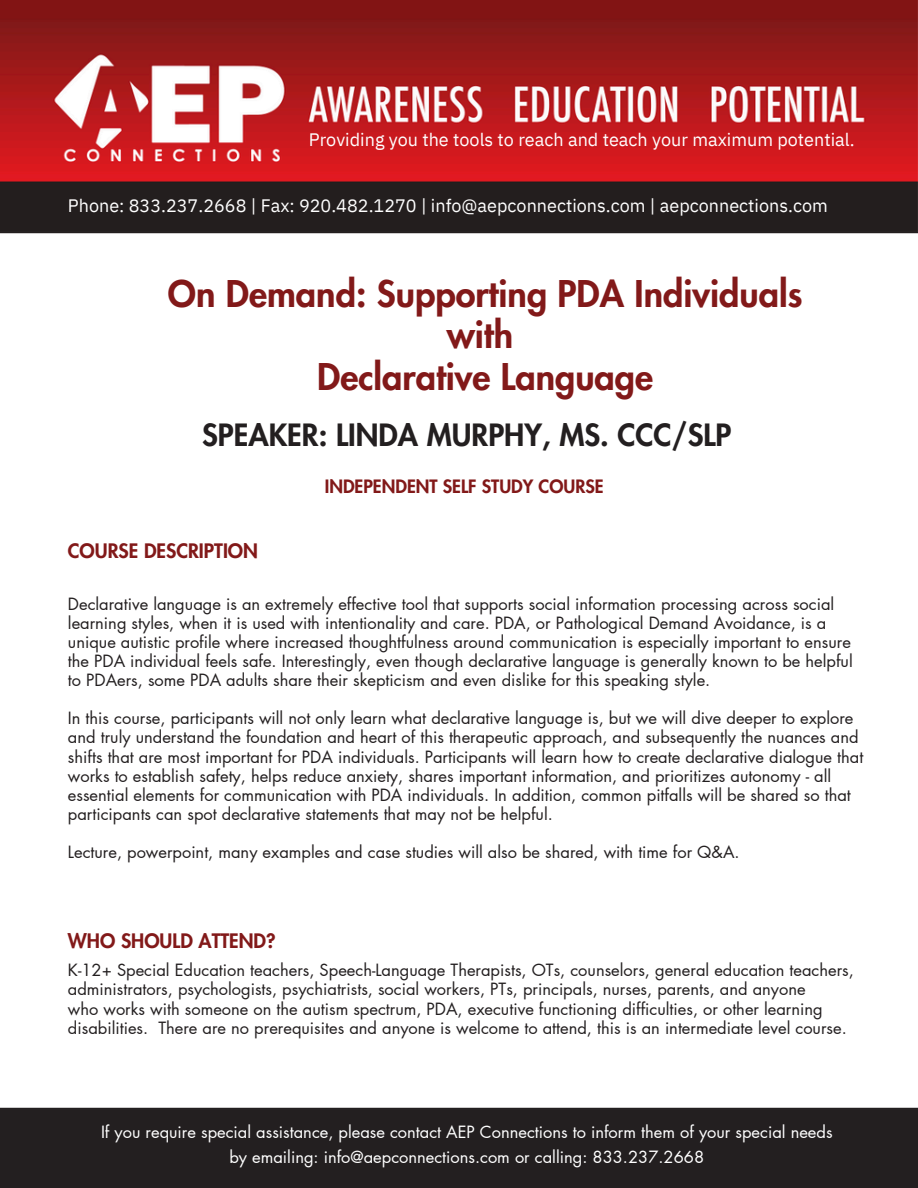
<style>
.page{position:relative;width:918px;height:1188px;background:#fff}
.page>*{position:absolute;margin:0;border:0;box-sizing:border-box;transform-origin:0 0}
.t1{font:800 36px/41.7px "Futura LT Pro";color:#821919;text-align:center}
.t2{font:800 30px "Futura LT Pro";color:#231f20}
.t3{font:800 19.5px "Futura LT Pro";color:#821919}
.t4{font:18px "IBM Plex Sans";color:#fff}
.t5{font:800 18px "Futura LT Pro";color:#821919}
.t6{font:16.5px/19.2px "Futura LT Pro";color:#231f20}
.t7{font:16.5px "Futura LT Pro";color:#fff}
</style>
<div class="page">
<div style="left:0;top:1107px;width:918px;height:81px;background:#231f20"></div>
<img style="left:0;top:0;width:918px;height:234px">
<h4 class="t4" style="left:309px;top:128px;width:547px">Providing you the tools to reach and teach your maximum potential.</h4>
<h4 class="t4" style="left:68px;top:194px;width:761px">Phone: 833.237.2668 | Fax: 920.482.1270 | info@aepconnections.com | aepconnections.com</h4>
<h1 class="t1" style="left:168px;top:274px;width:636px">On Demand: Supporting PDA Individuals with<br>Declarative Language</h1>
<p class="t2" style="left:202px;top:421px;width:531px">SPEAKER: LINDA MURPHY, MS. CCC/SLP</p>
<p class="t3" style="left:68px;top:542px;width:192px">COURSE DESCRIPTION</p>
<p class="t5" style="left:325px;top:478px;width:280px">INDEPENDENT SELF STUDY COURSE</p>
<h2 class="t6" style="left:68px;top:595px;width:786px">Declarative language is an extremely effective tool that supports social information processing across social learning styles, when it is used with intentionality and care. PDA, or Pathological Demand Avoidance, is a unique autistic profile where increased thoughtfulness around communication is especially important to ensure the PDA individual feels safe. Interestingly, even though declarative language is generally known to be helpful to PDAers, some PDA adults share their skepticism and even dislike for this speaking style.</h2>
<h5 class="t6" style="left:68px;top:709px;width:797px">In this course, participants will not only learn what declarative language is, but we will dive deeper to explore and truly understand the foundation and heart of this therapeutic approach, and subsequently the nuances and shifts that are most important for PDA individuals. Participants will learn how to create declarative dialogue that works to establish safety, helps reduce anxiety, shares important information, and prioritizes autonomy - all essential elements for communication with PDA individuals. In addition, common pitfalls will be shared so that participants can spot declarative statements that may not be helpful.</h5>
<h3 class="t6" style="left:68px;top:843px;width:673px">Lecture, powerpoint, many examples and case studies will also be shared, with time for Q&amp;A.</h3>
<h5 class="t3" style="left:68px;top:932px;width:209px">WHO SHOULD ATTEND?</h5>
<h3 class="t6" style="left:68px;top:961px;width:787px">K-12+ Special Education teachers, Speech-Language Therapists, OTs, counselors, general education teachers,</h3>
<p class="t6" style="left:68px;top:980px;width:739px">administrators, psychologists, psychiatrists, social workers, PTs, principals, nurses, parents, and anyone</p>
<p class="t6" style="left:68px;top:1000px;width:756px">who works with someone on the autism spectrum, PDA, executive functioning difficulties, or other learning</p>
<p class="t6" style="left:68px;top:1019px;width:780px">disabilities. There are no prerequisites and anyone is welcome to attend, this is an intermediate level course.</p>
<p class="t7" style="left:101px;top:1124px;width:733px">If you require special assistance, please contact AEP Connections to inform them of your special needs</p>
<p class="t7" style="left:229px;top:1149px;width:476px">by emailing: info@aepconnections.com or calling: 833.237.2668</p>
</div>
